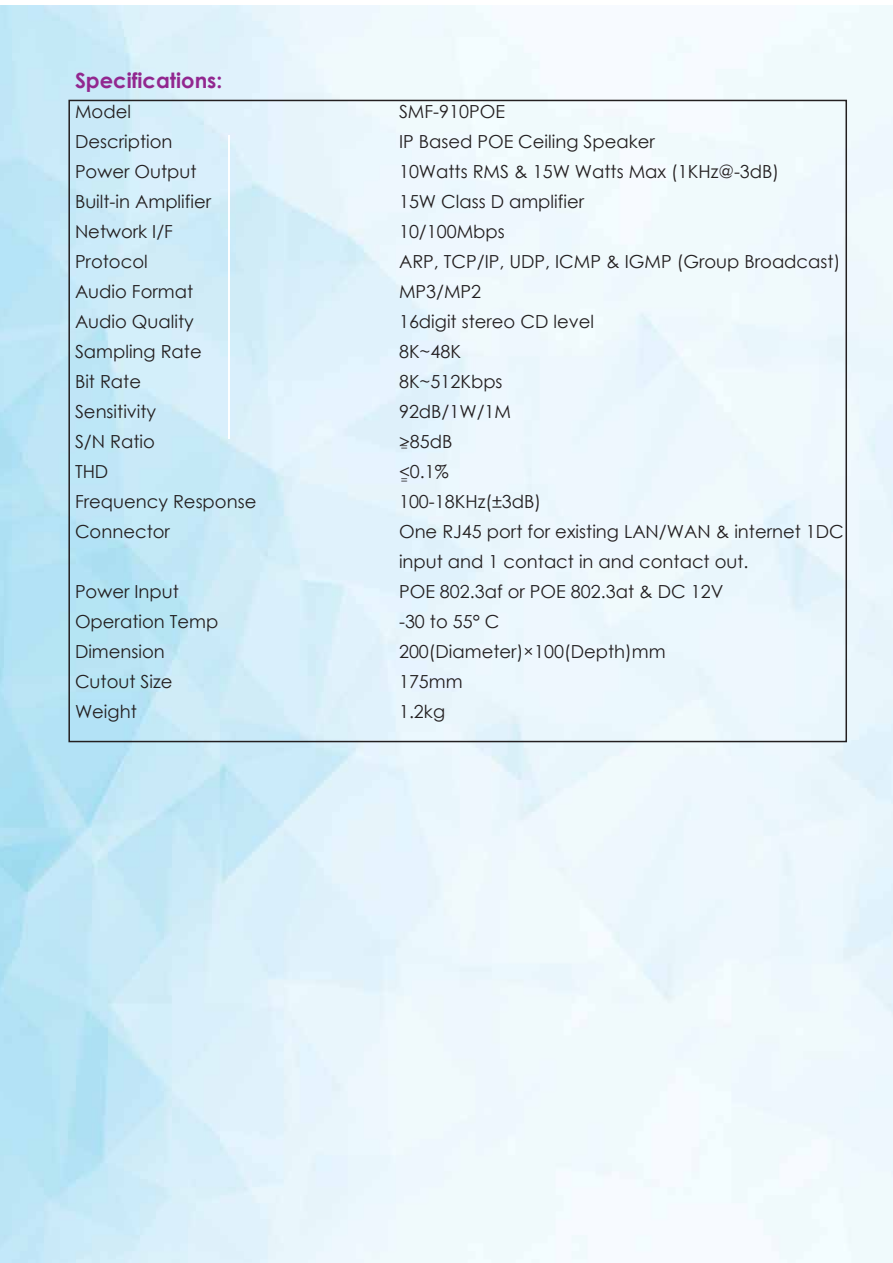
<style>
.page{position:relative;width:893px;height:1263px;background:#fff}
.page>*{position:absolute;margin:0;border:0;box-sizing:border-box;transform-origin:0 0}
.t1{font:700 21px "Century Gothic";color:#92278f}
.t2{font:18px/30px "Century Gothic";color:#231f20}
.t3{font:11.7px "Century Gothic";color:#231f20}
</style>
<div class="page">
<p class="t1" style="left:75px;top:64px;width:149px">Specifications:</p>
<p class="t2" style="left:75px;top:96px;width:57px">Model</p>
<p class="t2" style="left:399px;top:96px;width:108px">SMF-910POE</p>
<p class="t2" style="left:75px;top:126px;width:99px">Description</p>
<p class="t2" style="left:399px;top:126px;width:257px">IP Based POE Ceiling Speaker</p>
<p class="t2" style="left:75px;top:156px;width:123px">Power Output</p>
<p class="t2" style="left:399px;top:156px;width:382px">10Watts RMS &amp; 15W Watts Max (1KHz@-3dB)</p>
<p class="t2" style="left:75px;top:186px;width:138px">Built-in Amplifier</p>
<p class="t2" style="left:399px;top:186px;width:187px">15W Class D amplifier</p>
<p class="t2" style="left:75px;top:216px;width:99px">Network I/F</p>
<p class="t2" style="left:399px;top:216px;width:107px">10/100Mbps</p>
<p class="t2" style="left:75px;top:246px;width:74px">Protocol</p>
<p class="t2" style="left:399px;top:246px;width:443px">ARP, TCP/IP, UDP, ICMP &amp; IGMP (Group Broadcast)</p>
<p class="t2" style="left:75px;top:276px;width:120px">Audio Format</p>
<p class="t2" style="left:399px;top:276px;width:84px">MP3/MP2</p>
<p class="t2" style="left:75px;top:306px;width:120px">Audio Quality</p>
<p class="t2" style="left:399px;top:306px;width:196px">16digit stereo CD level</p>
<p class="t2" style="left:75px;top:336px;width:128px">Sampling Rate</p>
<p class="t2" style="left:399px;top:336px;width:64px">8K~48K</p>
<p class="t2" style="left:75px;top:366px;width:68px">Bit Rate</p>
<p class="t2" style="left:399px;top:366px;width:105px">8K~512Kbps</p>
<p class="t2" style="left:75px;top:396px;width:83px">Sensitivity</p>
<p class="t2" style="left:399px;top:396px;width:114px">92dB/1W/1M</p>
<p class="t2" style="left:75px;top:426px;width:81px">S/N Ratio</p>
<p class="t2" style="left:399px;top:426px;width:55px">&gt;85dB</p>
<p class="t2" style="left:75px;top:456px;width:35px">THD</p>
<p class="t2" style="left:399px;top:456px;width:51px">&lt;0.1%</p>
<p class="t2" style="left:75px;top:486px;width:183px">Frequency Response</p>
<p class="t2" style="left:399px;top:486px;width:144px">100-18KHz(±3dB)</p>
<p class="t2" style="left:75px;top:516px;width:97px">Connector</p>
<p class="t2" style="left:399px;top:516px;width:446px">One RJ45 port for existing LAN/WAN &amp; internet 1DC input and 1 contact in and contact out.</p>
<p class="t2" style="left:75px;top:576px;width:105px">Power Input</p>
<p class="t2" style="left:399px;top:576px;width:326px">POE 802.3af or POE 802.3at &amp; DC 12V</p>
<p class="t2" style="left:75px;top:606px;width:145px">Operation Temp</p>
<p class="t2" style="left:399px;top:606px;width:102px">-30 to 55° C</p>
<p class="t2" style="left:75px;top:636px;width:91px">Dimension</p>
<p class="t2" style="left:399px;top:636px;width:268px">200(Diameter)×100(Depth)mm</p>
<p class="t2" style="left:75px;top:666px;width:99px">Cutout Size</p>
<p class="t2" style="left:399px;top:666px;width:65px">175mm</p>
<p class="t2" style="left:75px;top:696px;width:63px">Weight</p>
<p class="t2" style="left:399px;top:696px;width:48px">1.2kg</p>
<p class="t3" style="left:401px;top:439px;width:9px">=</p>
<p class="t3" style="left:401px;top:472px;width:9px">=</p>
</div>
